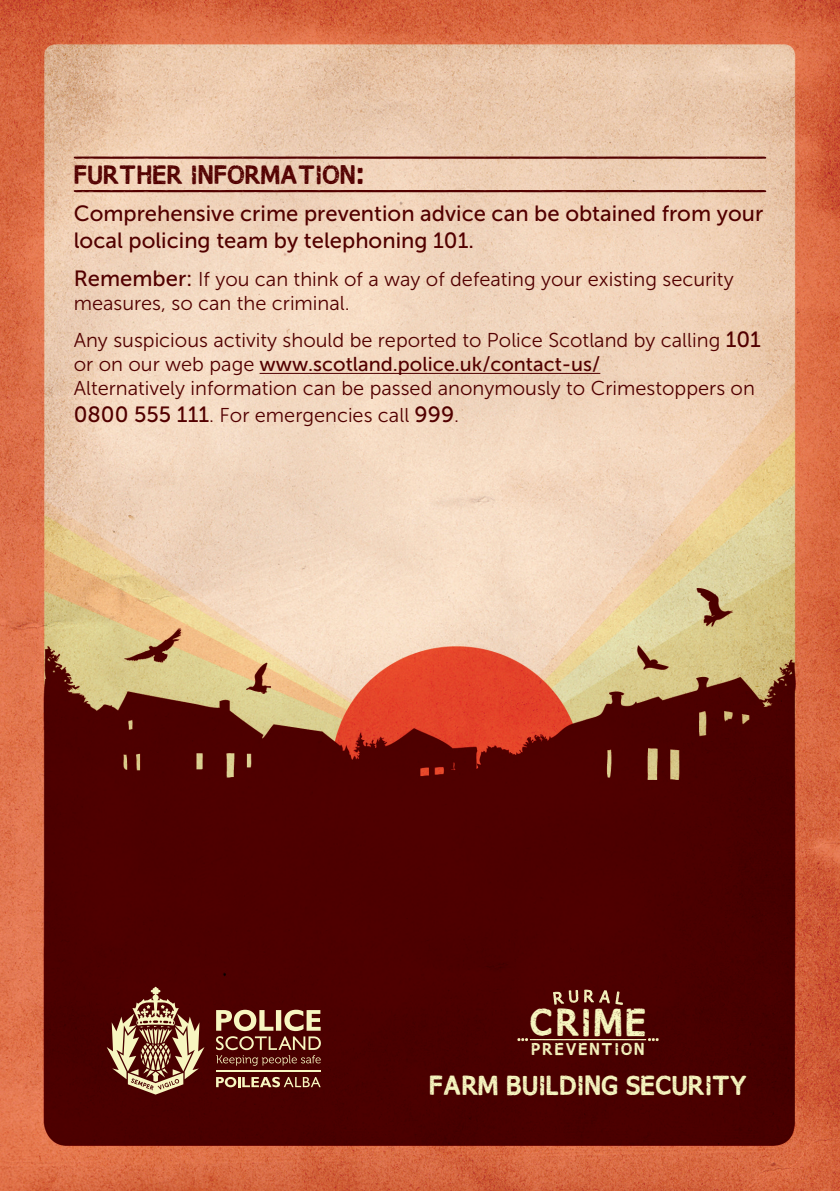
<style>
.page{position:relative;width:840px;height:1191px;background:#fff}
.page>*{position:absolute;margin:0;border:0;box-sizing:border-box;transform-origin:0 0}
.t1{font:38.2px "Good bye lullaby";letter-spacing:.08em;color:#f7f6c0}
.t2{font:27px "Good bye lullaby";color:#f7f6c0}
.Para_Head{font:26px "Good bye lullaby";color:#520000}
.body{font:22px/26.4px "Museo Sans 500";color:#520000}
.body-2{font:20px/24px "Museo Sans 300";color:#520000}
.t3{font:16.8px "Good bye lullaby";letter-spacing:.11em;color:#f7f6c0}
.s1{font-family:"Museo Sans 500";font-size:22px}
.s2{font-family:"Museo Sans 500"}
</style>
<div class="page">
<img style="left:0;top:0;width:839px;height:1191px">
<hr style="left:259px;top:373px;width:341px;height:1px;background:#520000">
<svg style="left:74px;top:156px;width:691px;height:3px;background:#7b372f"></svg>
<svg style="left:74px;top:190px;width:691px;height:2px"></svg>
<svg style="left:517px;top:1038px;width:141px;height:3px"></svg>
<svg style="left:552px;top:989px;width:70px;height:16px"></svg>
<svg style="left:107px;top:986px;width:97px;height:108px;background:#895845"></svg>
<svg style="left:216px;top:1009px;width:105px;height:56px;background:#7f4b3a"></svg>
<svg style="left:216px;top:1077px;width:104px;height:10px"></svg>
<hr style="left:216px;top:1070px;width:104px;height:1px;background:#f7f6c0">
<p class="Para_Head" style="left:74px;top:161px;width:292px">FURTHER INFORMATION:</p>
<p class="body" style="left:74px;top:201px;width:690px">Comprehensive crime prevention advice can be obtained from your local policing team by telephoning 101.</p>
<p class="body-2" style="left:74px;top:267px;width:661px"><span class="s1">Remember:</span> If you can think of a way of defeating your existing security measures, so can the criminal.</p>
<p class="body-2" style="left:74px;top:329px;width:688px">Any suspicious activity should be reported to Police Scotland by calling <span class="s1">101 </span>or on our web page <span class="s2">www.scotland.police.uk/contact-us/<br></span>Alternatively information can be passed anonymously to Crimestoppers on</p>
<p class="body-2" style="left:74px;top:403px;width:386px"><span class="s1">0800 555 111</span>. For emergencies call <span class="s1">999</span>.</p>
<p class="t1" style="left:529px;top:1003px;width:118px">CRIME</p>
<p class="t3" style="left:531px;top:1040px;width:114px">PREVENTION</p>
<p class="t2" style="left:429px;top:1071px;width:319px">FARM BUILDING SECURITY</p>
</div>
